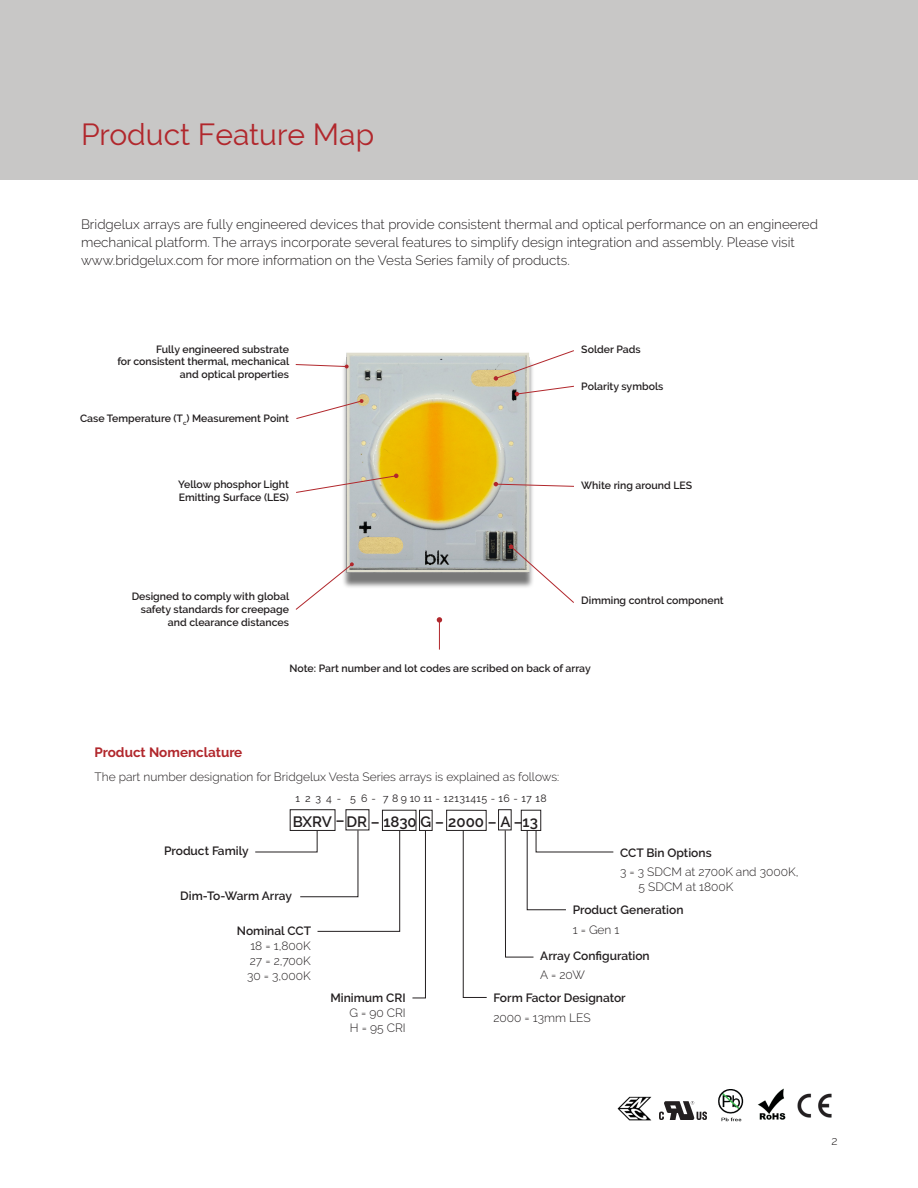
<style>
.page{position:relative;width:918px;height:1188px;background:#fff}
.page>*{position:absolute;margin:0;border:0;box-sizing:border-box;transform-origin:0 0}
.section_header{font:30px "Raleway";color:#b1272c}
.main_text_block{font:600 15px "Raleway";color:#231f20}
.main_text_block-2{font:300 13.5px/18px "Raleway";color:#231f20}
.main_text_block-3{font:700 13.5px "Raleway";color:#b1272c}
.main_text_block-4{font:300 12px/15px "Raleway";color:#231f20}
.main_text_block-5{font:600 12px "Raleway";color:#231f20}
.main_text_block-6{font:600 10.5px/12.8px "Raleway";color:#231f20;text-align:right}
.main_text_block-7{font:10.5px "Raleway";letter-spacing:.04em;color:#231f20}
</style>
<div class="page">
<div style="left:0;top:0;width:918px;height:180px;background:#c8c7c6"></div>
<img style="left:343px;top:352px;width:190px;height:268px">
<svg style="left:295px;top:364px;width:54px;height:4px"></svg>
<svg style="left:296px;top:474px;width:103px;height:19px"></svg>
<svg style="left:295px;top:562px;width:59px;height:49px"></svg>
<hr style="left:439px;top:620px;width:1px;height:30px;background:#b1272c">
<svg style="left:437px;top:617px;width:5px;height:6px"></svg>
<svg style="left:296px;top:399px;width:68px;height:20px"></svg>
<img style="left:757px;top:1088px;width:29px;height:32px">
<img style="left:719px;top:1090px;width:25px;height:32px">
<img style="left:660px;top:1101px;width:46px;height:18px">
<img style="left:617px;top:1096px;width:35px;height:25px">
<img style="left:797px;top:1093px;width:35px;height:25px">
<svg style="left:412px;top:830px;width:14px;height:169px"></svg>
<svg style="left:462px;top:831px;width:25px;height:167px"></svg>
<div style="left:290px;top:809px;width:45px;height:22px;border:1px solid #231f20"></div>
<div style="left:382px;top:810px;width:34px;height:21px;border:1px solid #231f20"></div>
<div style="left:521px;top:810px;width:20px;height:21px;border:1px solid #231f20"></div>
<div style="left:446px;top:810px;width:41px;height:21px;border:1px solid #231f20"></div>
<div style="left:419px;top:810px;width:14px;height:21px;border:1px solid #231f20"></div>
<div style="left:498px;top:809px;width:14px;height:21px;border:1px solid #231f20"></div>
<div style="left:346px;top:809px;width:23px;height:21px;border:1px solid #231f20"></div>
<svg style="left:255px;top:830px;width:145px;height:102px"></svg>
<svg style="left:337px;top:820px;width:7px;height:2px"></svg>
<svg style="left:504px;top:830px;width:110px;height:128px"></svg>
<svg style="left:494px;top:482px;width:80px;height:5px"></svg>
<svg style="left:509px;top:544px;width:65px;height:60px"></svg>
<svg style="left:494px;top:350px;width:80px;height:46px"></svg>
<p class="section_header" style="left:81px;top:117px;width:295px">Product Feature Map</p>
<p class="main_text_block-2" style="left:81px;top:215px;width:739px">Bridgelux arrays are fully engineered devices that provide consistent thermal and optical performance on an engineered mechanical platform. The arrays incorporate several features to simplify design integration and assembly. Please visit</p>
<p class="main_text_block-2" style="left:81px;top:251px;width:490px">www.bridgelux.com for more information on the Vesta Series family of products.</p>
<p class="main_text_block-6" style="left:117px;top:343px;width:173px">Fully engineered substrate<br>for consistent thermal, mechanical and optical properties</p>
<p class="main_text_block-6" style="left:581px;top:343px;width:61px">Solder Pads</p>
<p class="main_text_block-6" style="left:581px;top:380px;width:84px">Polarity symbols</p>
<p class="main_text_block-6" style="left:80px;top:412px;width:210px">Case Temperature (T<sub>c</sub>) Measurement Point</p>
<p class="main_text_block-6" style="left:178px;top:478px;width:112px;text-align:left">Yellow phosphor Light<br>Emitting Surface (LES)</p>
<p class="main_text_block-6" style="left:581px;top:479px;width:112px">White ring around LES</p>
<p class="main_text_block-6" style="left:132px;top:590px;width:159px">Designed to comply with global safety standards for creepage and clearance distances</p>
<p class="main_text_block-6" style="left:581px;top:594px;width:144px">Dimming control component</p>
<p class="main_text_block-6" style="left:290px;top:662px;width:303px">Note: Part number and lot codes are scribed on back of array</p>
<p class="main_text_block-3" style="left:94px;top:745px;width:149px">Product Nomenclature</p>
<p class="main_text_block-4" style="left:94px;top:769px;width:466px">The part number designation for Bridgelux Vesta Series arrays is explained as follows:</p>
<p class="main_text_block-7" style="left:296px;top:792px;width:253px">1 2 3 4 - 5 6 - 7 8 9 10 11 - 12131415 - 16 - 17 18</p>
<p class="main_text_block" style="left:293px;top:813px;width:247px">BXRV DR – 1830 G – 2000 – A –13</p>
<p class="main_text_block-5" style="left:164px;top:844px;width:86px">Product Family</p>
<p class="main_text_block-5" style="left:620px;top:845px;width:93px">CCT Bin Options</p>
<p class="main_text_block-4" style="left:620px;top:864px;width:180px">3 = 3 SDCM at 2700K and 3000K,</p>
<p class="main_text_block-4" style="left:639px;top:879px;width:96px">5 SDCM at 1800K</p>
<p class="main_text_block-5" style="left:180px;top:889px;width:113px">Dim-To-Warm Array</p>
<p class="main_text_block-5" style="left:237px;top:924px;width:76px">Nominal CCT</p>
<p class="main_text_block-4" style="left:250px;top:939px;width:63px">18 = 1,800K<br>27 = 2,700K</p>
<p class="main_text_block-4" style="left:247px;top:969px;width:65px">30 = 3,000K</p>
<p class="main_text_block-5" style="left:330px;top:991px;width:77px">Minimum CRI</p>
<p class="main_text_block-4" style="left:349px;top:1005px;width:58px">G = 90 CRI</p>
<p class="main_text_block-4" style="left:350px;top:1020px;width:57px">H = 95 CRI</p>
<p class="main_text_block-5" style="left:573px;top:903px;width:112px">Product Generation</p>
<p class="main_text_block-4" style="left:573px;top:922px;width:48px">1 = Gen 1</p>
<p class="main_text_block-5" style="left:540px;top:949px;width:111px">Array Configuration</p>
<p class="main_text_block-4" style="left:540px;top:967px;width:46px">A = 20W</p>
<p class="main_text_block-5" style="left:493px;top:991px;width:134px">Form Factor Designator</p>
<p class="main_text_block-4" style="left:493px;top:1010px;width:99px">2000 = 13mm LES</p>
<p class="main_text_block-4" style="left:831px;top:1134px;width:8px">2</p>
</div>
